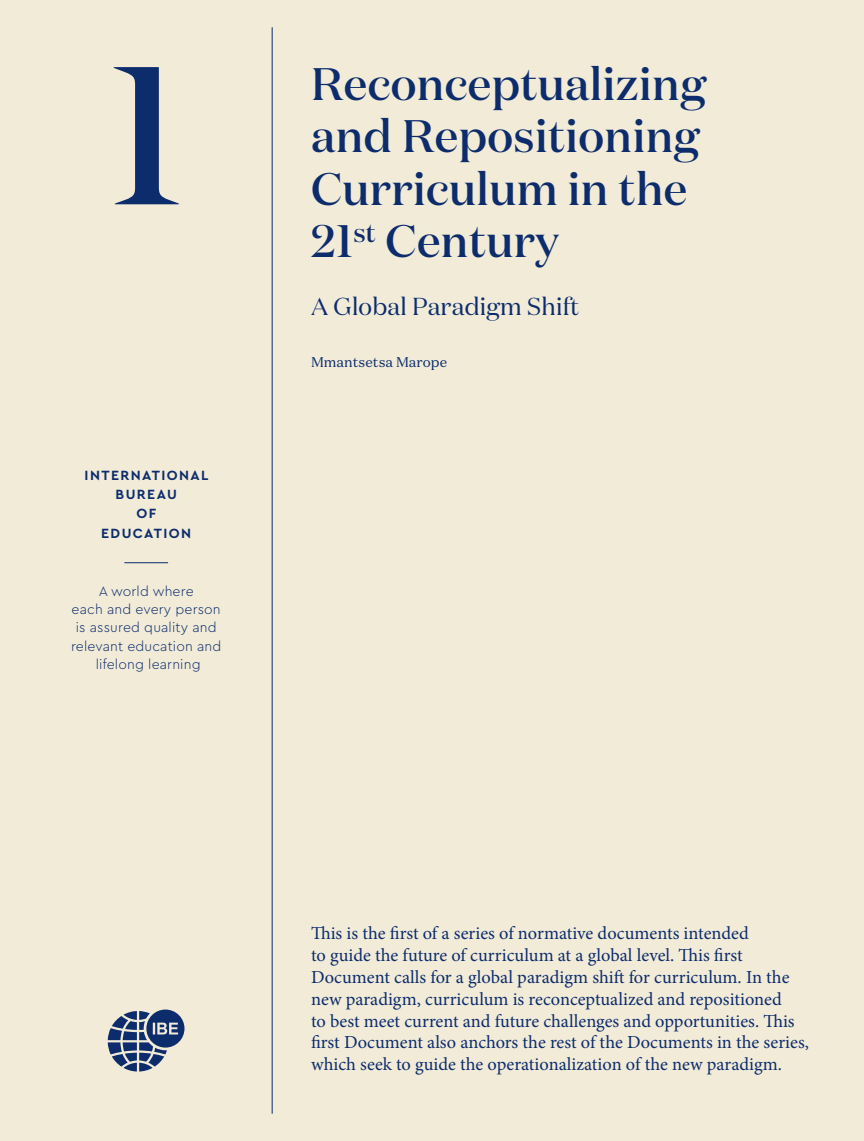
<style>
.page{position:relative;width:864px;height:1141px;background:#fff}
.page>*{position:absolute;margin:0;border:0;box-sizing:border-box;transform-origin:0 0}
.t1{font:500 196px "Domaine Disp";color:#0d2c6c}
.t2{font:500 45.5px/52.5px "Domaine Disp";letter-spacing:.01em;color:#0d2c6c}
.t3{font:24.5px "Domaine Disp";letter-spacing:.01em;color:#0d2c6c}
.t4{font:18.38px/21.9px "Minion Pro";color:#0d2c6c}
.t5{font:300 14px/18.4px "Cera PRO";letter-spacing:.01em;color:#0d2c6c;text-align:center}
.t6{font:700 14px/19.2px "Cera PRO";letter-spacing:.1em;color:#0d2c6c;text-align:center}
.t7{font:14px "Domaine Text";color:#0d2c6c}
</style>
<div class="page">
<div style="left:0;top:0;width:863px;height:1141px;background:#f1ebd8"></div>
<hr style="left:272px;top:27px;width:1px;height:1087px;background:#0d2c6c">
<hr style="left:124px;top:562px;width:44px;height:1px;background:#0d2c6c">
<svg style="left:108px;top:1009px;width:76px;height:62px"></svg>
<h1 class="t1" style="left:110px;top:12px;width:73px">1</h1>
<p class="t6" style="left:85px;top:465px;width:125px">INTERNATIONAL<br>BUREAU<br>OF<br>EDUCATION</p>
<p class="t5" style="left:71px;top:581px;width:152px">A world where<br>each and every person is assured quality and relevant education and lifelong learning</p>
<h2 class="t2" style="left:311px;top:57px;width:396px">Reconceptualizing and Repositioning<br>Curriculum in the<br>21<sup>st</sup> Century</h2>
<h3 class="t3" style="left:311px;top:291px;width:269px">A Global Paradigm Shift</h3>
<p class="t7" style="left:311px;top:354px;width:137px">Mmantsetsa Marope</p>
<p class="t4" style="left:311px;top:922px;width:499px">This is the first of a series of normative documents intended<br>to guide the future of curriculum at a global level. This first Document calls for a global paradigm shift for curriculum. In the new paradigm, curriculum is reconceptualized and repositioned<br>to best meet current and future challenges and opportunities. This first Document also anchors the rest of the Documents in the series, which seek to guide the operationalization of the new paradigm.</p>
</div>
